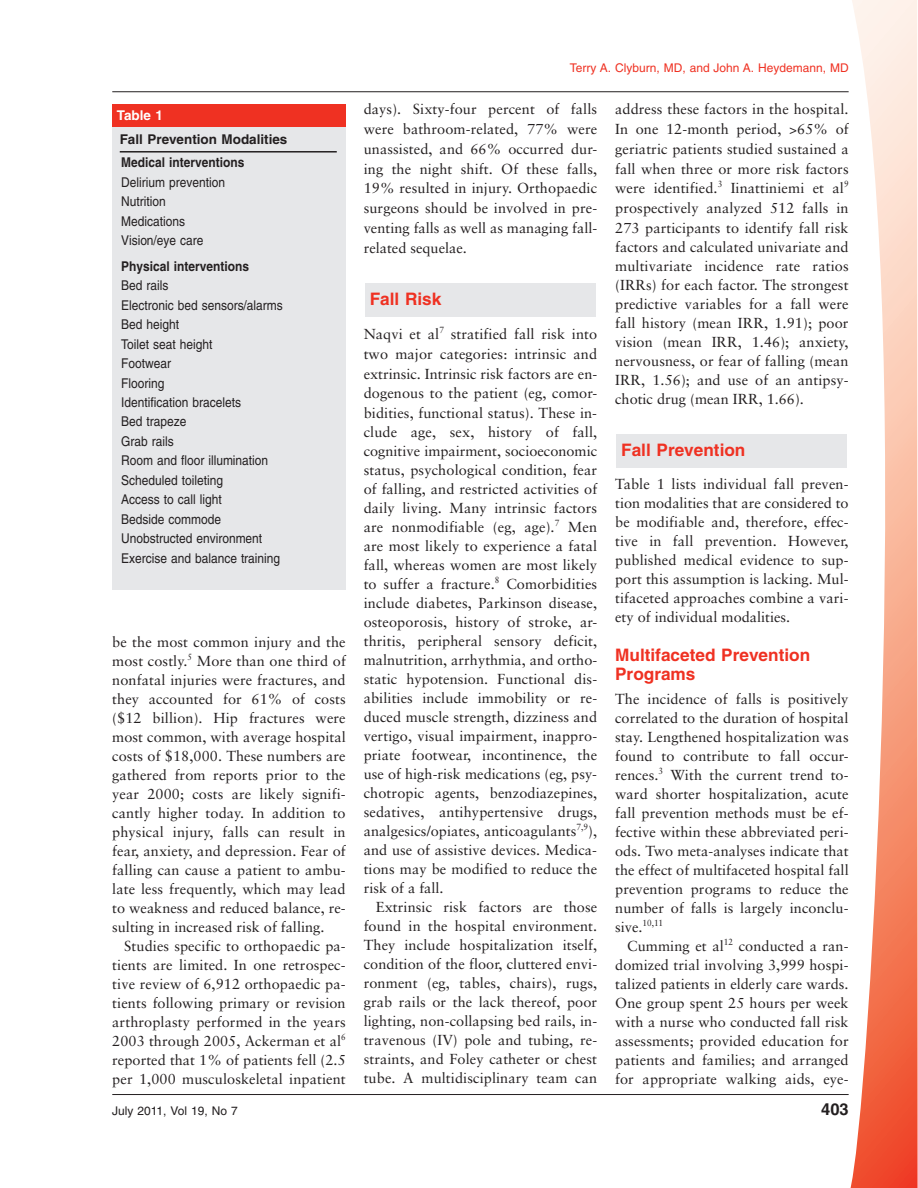
<style>
.page{position:relative;width:918px;height:1188px;background:#fff}
.page>*{position:absolute;margin:0;border:0;box-sizing:border-box;transform-origin:0 0}
.t1{font:700 17.25px/19.5px "Helvetica";color:#ef3122}
.t2{font:700 16.5px "Helvetica";color:#231f20}
.t3{font:14.55px/19px "Sabon";letter-spacing:.005em;color:#231f20;text-align:justify}
.t4{font:13.5px/19.5px "Helvetica";color:#231f20;scale:.89 1}
.t5{font:700 13.5px/24px "Helvetica";color:#231f20}
.t6{font:700 13.5px "Helvetica";color:#231f20;scale:.89 1}
.t7{font:700 13.5px "Helvetica";color:#fff}
.t8{font:12px "Helvetica";color:#ef3122}
.t9{font:12px "Helvetica";color:#231f20}
</style>
<div class="page">
<svg style="left:850px;top:0;width:68px;height:1188px"></svg>
<div style="left:112px;top:105px;width:234px;height:22px;background:#ef3122"></div>
<div style="left:112px;top:127px;width:234px;height:463px;background:#e6e7e9"></div>
<div style="left:365px;top:284px;width:231px;height:33px;background:#e6e7e9"></div>
<div style="left:617px;top:434px;width:230px;height:34px;background:#e6e7e9"></div>
<hr style="left:120px;top:151px;width:217px;height:2px;background:#231f20">
<hr style="left:112px;top:91px;width:737px;height:1px;background:#231f20">
<hr style="left:112px;top:1094px;width:737px;height:1px;background:#231f20">
<p class="t7" style="left:117px;top:110px;width:48px">Table 1</p>
<p class="t5" style="left:120px;top:128px;width:169px">Fall Prevention Modalities<br>Medical interventions</p>
<p class="t4" style="left:121px;top:174px;width:118px">Delirium prevention<br>Nutrition<br>Medications<br>Vision/eye care</p>
<p class="t6" style="left:121px;top:261px;width:145px">Physical interventions</p>
<p class="t4" style="left:121px;top:277px;width:183px">Bed rails<br>Electronic bed sensors/alarms<br>Bed height<br>Toilet seat height<br>Footwear<br>Flooring<br>Identification bracelets<br>Bed trapeze<br>Grab rails<br>Room and floor illumination<br>Scheduled toileting<br>Access to call light<br>Bedside commode<br>Unobstructed environment<br>Exercise and balance training</p>
<p class="t3" style="left:112px;top:634px;width:235px">be the most common injury and the most costly.<sup>5</sup> More than one third of nonfatal injuries were fractures, and they accounted for 61% of costs ($12 billion). Hip fractures were most common, with average hospital costs of $18,000. These numbers are gathered from reports prior to the year 2000; costs are likely signifi&shy;cantly higher today. In addition to physical injury, falls can result in fear, anxiety, and depression. Fear of falling can cause a patient to ambu&shy;late less frequently, which may lead to weakness and reduced balance, re&shy;sulting in increased risk of falling.</p>
<p class="t3" style="left:112px;top:938px;width:235px;text-indent:12px">Studies specific to orthopaedic pa&shy;tients are limited. In one retrospec&shy;tive review of 6,912 orthopaedic pa&shy;tients following primary or revision arthroplasty performed in the years 2003 through 2005, Ackerman et al<sup>6 </sup>reported that 1% of patients fell (2.5 per 1,000 musculoskeletal inpatient</p>
<p class="t8" style="left:570px;top:63px;width:280px">Terry A. Clyburn, MD, and John A. Heydemann, MD</p>
<p class="t3" style="left:364px;top:101px;width:235px;line-height:19.8px">days). Sixty-four percent of falls were bathroom-related, 77% were unassisted, and 66% occurred dur&shy;ing the night shift. Of these falls, 19% resulted in injury. Orthopaedic surgeons should be involved in pre&shy;venting falls as well as managing fall&shy;related sequelae.</p>
<p class="t1" style="left:370px;top:291px;width:73px">Fall Risk</p>
<p class="t3" style="left:364px;top:326px;width:235px">Naqvi et al<sup>7</sup> stratified fall risk into two major categories: intrinsic and extrinsic. Intrinsic risk factors are en&shy;dogenous to the patient (eg, comor&shy;bidities, functional status). These in&shy;clude age, sex, history of fall, cognitive impairment, socioeconomic status, psychological condition, fear of falling, and restricted activities of daily living. Many intrinsic factors are nonmodifiable (eg, age).<sup>7</sup> Men are most likely to experience a fatal fall, whereas women are most likely to suffer a fracture.<sup>8</sup> Comorbidities include diabetes, Parkinson disease, osteoporosis, history of stroke, ar&shy;thritis, peripheral sensory deficit, malnutrition, arrhythmia, and ortho&shy;static hypotension. Functional dis&shy;abilities include immobility or re&shy;duced muscle strength, dizziness and vertigo, visual impairment, inappro&shy;priate footwear, incontinence, the use of high-risk medications (eg, psy&shy;chotropic agents, benzodiazepines, sedatives, antihypertensive drugs, analgesics/opiates, anticoagulants<sup>7,9</sup>), and use of assistive devices. Medica&shy;tions may be modified to reduce the risk of a fall.</p>
<p class="t3" style="left:364px;top:899px;width:235px;text-indent:12px">Extrinsic risk factors are those found in the hospital environment.<br>They include hospitalization itself, condition of the floor, cluttered envi&shy;ronment (eg, tables, chairs), rugs, grab rails or the lack thereof, poor lighting, non-collapsing bed rails, in&shy;travenous (IV) pole and tubing, re&shy;straints, and Foley catheter or chest tube. A multidisciplinary team can</p>
<p class="t3" style="left:615px;top:101px;width:235px">address these factors in the hospital.<br>In one 12-month period, &gt;65% of geriatric patients studied sustained a fall when three or more risk factors were identified.<sup>3</sup> Iinattiniemi et al<sup>9 </sup>prospectively analyzed 512 falls in 273 participants to identify fall risk factors and calculated univariate and multivariate incidence rate ratios (IRRs) for each factor. The strongest predictive variables for a fall were fall history (mean IRR, 1.91); poor vision (mean IRR, 1.46); anxiety, nervousness, or fear of falling (mean IRR, 1.56); and use of an antipsy&shy;chotic drug (mean IRR, 1.66).</p>
<p class="t1" style="left:621px;top:441px;width:126px">Fall Prevention</p>
<p class="t3" style="left:615px;top:475px;width:235px">Table 1 lists individual fall preven&shy;tion modalities that are considered to be modifiable and, therefore, effec&shy;tive in fall prevention. However, published medical evidence to sup&shy;port this assumption is lacking. Mul&shy;tifaceted approaches combine a vari&shy;ety of individual modalities.</p>
<p class="t1" style="left:615px;top:647px;width:197px">Multifaceted Prevention<br>Programs</p>
<p class="t3" style="left:615px;top:690px;width:235px">The incidence of falls is positively correlated to the duration of hospital stay. Lengthened hospitalization was found to contribute to fall occur&shy;rences.<sup>3</sup> With the current trend to&shy;ward shorter hospitalization, acute fall prevention methods must be ef&shy;fective within these abbreviated peri&shy;ods. Two meta-analyses indicate that the effect of multifaceted hospital fall prevention programs to reduce the number of falls is largely inconclu&shy;sive.<sup>10,11</sup></p>
<p class="t3" style="left:615px;top:937px;width:235px;text-indent:12px">Cumming et al<sup>12</sup> conducted a ran&shy;domized trial involving 3,999 hospi&shy;talized patients in elderly care wards.<br>One group spent 25 hours per week with a nurse who conducted fall risk assessments; provided education for patients and families; and arranged for appropriate walking aids, eye-</p>
<p class="t9" style="left:112px;top:1107px;width:127px">July 2011, Vol 19, No 7</p>
<p class="t2" style="left:821px;top:1103px;width:29px">403</p>
</div>
